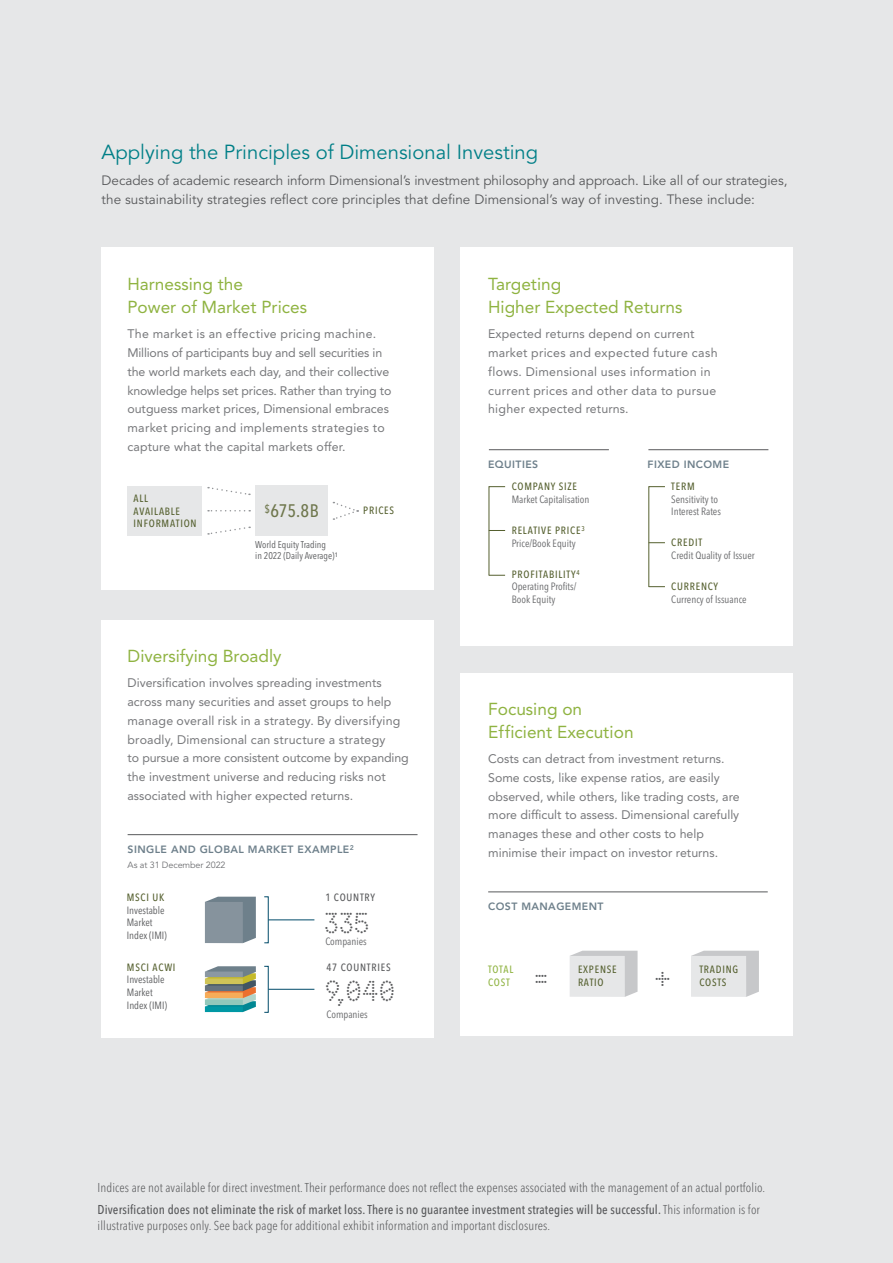
<style>
.page{position:relative;width:893px;height:1263px;background:#e6e7e8}
.page>*{position:absolute;margin:0;border:0;box-sizing:border-box;transform-origin:0 0}
.t1{font:700 29.25px "beretta";letter-spacing:-.03em;color:#58595b}
.t2{font:20.25px "Avenir LT Std";color:#007f87}
.t3{font:500 condensed 18px "Avenir Next LT Pro";color:#6f774d}
.t4{font:17.25px/22.5px "Avenir LT Std";color:#8fb341}
.t5{font:13.5px/19.2px "Avenir LT Std";letter-spacing:-.005em;color:#58595b}
.t6{font:300 condensed 12.75px/22.2px "Avenir Next LT Pro";letter-spacing:.01em;color:#58595b}
.t7{font:12.3px/18.8px "Avenir LT Std";color:#77787b}
.t8{font:12.3px/18.8px "Avenir LT Std";letter-spacing:.025em;color:#77787b}
.t9{font:condensed 10.5px/12.6px "Avenir Next LT Pro";color:#636466}
.t10{font:500 condensed 10.5px/12.6px "Avenir Next LT Pro";letter-spacing:.075em;color:#55602f}
.t11{font:800 10.5px "Avenir LT Std";letter-spacing:.04em;color:#6e808b}
.t12{font:condensed 10.5px/12.6px "Avenir Next LT Pro";color:#58595b}
.t13{font:500 condensed 10.5px "Avenir Next LT Pro";letter-spacing:.075em;color:#58595b}
.t14{font:500 condensed 10.5px/12.6px "Avenir Next LT Pro";letter-spacing:.065em;color:#8fb341}
.t15{font:condensed 9.75px/11.7px "Avenir Next LT Pro";color:#58595b}
.t16{font:9px "Avenir LT Std";letter-spacing:-.01em;color:#6d6e71}
.s1{font-weight:500;color:#55602f}
.s2{font-weight:500}
</style>
<div class="page">
<div style="left:102px;top:247px;width:332px;height:343px;background:#fff"></div>
<div style="left:460px;top:674px;width:332px;height:362px;background:#fff"></div>
<svg style="left:570px;top:951px;width:68px;height:46px"></svg>
<div style="left:570px;top:956px;width:55px;height:41px;background:#e6e7e8"></div>
<svg style="left:691px;top:951px;width:68px;height:46px"></svg>
<div style="left:691px;top:956px;width:55px;height:41px;background:#e6e7e8"></div>
<hr style="left:488px;top:892px;width:280px;height:1px;background:#58595b">
<div style="left:460px;top:247px;width:332px;height:398px;background:#fff"></div>
<hr style="left:648px;top:449px;width:120px;height:1px;background:#58595b">
<hr style="left:489px;top:449px;width:120px;height:1px;background:#58595b">
<svg style="left:489px;top:486px;width:16px;height:90px"></svg>
<svg style="left:648px;top:486px;width:17px;height:101px"></svg>
<div style="left:127px;top:486px;width:75px;height:50px;background:#e6e7e8"></div>
<div style="left:255px;top:486px;width:73px;height:50px;background:#e6e7e8"></div>
<svg style="left:208px;top:526px;width:42px;height:9px"></svg>
<svg style="left:208px;top:510px;width:42px;height:1px"></svg>
<svg style="left:208px;top:487px;width:42px;height:8px"></svg>
<svg style="left:333px;top:502px;width:25px;height:18px"></svg>
<div style="left:102px;top:620px;width:332px;height:417px;background:#fff"></div>
<hr style="left:128px;top:834px;width:289px;height:1px;background:#58595b">
<hr style="left:268px;top:920px;width:46px;height:1px;background:#004b69">
<hr style="left:268px;top:989px;width:46px;height:1px;background:#004b69">
<svg style="left:205px;top:897px;width:51px;height:46px"></svg>
<div style="left:205px;top:902px;width:38px;height:41px;background:#86939d"></div>
<svg style="left:205px;top:966px;width:51px;height:46px;background:#8da082"></svg>
<div style="left:205px;top:971px;width:38px;height:6px;background:#8b98a3"></div>
<h2 class="t2" style="left:102px;top:141px;width:438px">Applying the Principles of Dimensional Investing</h2>
<p class="t5" style="left:102px;top:171px;width:687px">Decades of academic research inform Dimensional’s investment philosophy and approach. Like all of our strategies, the sustainability strategies reflect core principles that define Dimensional’s way of investing. These include:</p>
<h3 class="t4" style="left:127px;top:273px;width:181px">Harnessing the<br>Power of Market Prices</h3>
<p class="t7" style="left:127px;top:325px;width:265px">The market is an effective pricing machine.<br>Millions of participants buy and sell securities in the world markets each day, and their collective knowledge helps set prices. Rather than trying to outguess market prices, Dimensional embraces market pricing and implements strategies to capture what the capital markets offer.</p>
<p class="t10" style="left:134px;top:492px;width:65px">ALL<br>AVAILABLE<br>INFORMATION</p>
<h3 class="t3" style="left:264px;top:500px;width:56px"><sup>$</sup>675.8B</h3>
<p class="t15" style="left:255px;top:538px;width:84px">World Equity Trading<br>in 2022 (Daily Average)<sup>1</sup></p>
<p class="t10" style="left:363px;top:504px;width:32px">PRICES</p>
<h3 class="t4" style="left:128px;top:645px;width:156px">Diversifying Broadly</h3>
<p class="t7" style="left:128px;top:674px;width:283px">Diversification involves spreading investments across many securities and asset groups to help manage overall risk in a strategy. By diversifying broadly, Dimensional can structure a strategy<br>to pursue a more consistent outcome by expanding the investment universe and reducing risks not associated with higher expected returns.</p>
<p class="t11" style="left:128px;top:843px;width:228px">SINGLE AND GLOBAL MARKET EXAMPLE<sup>2</sup></p>
<p class="t16" style="left:128px;top:860px;width:99px">As at 31 December 2022</p>
<p class="t10" style="left:127px;top:891px;width:39px">MSCI UK</p>
<p class="t12" style="left:127px;top:904px;width:42px">Investable<br>Market<br>Index (IMI)</p>
<p class="t13" style="left:325px;top:891px;width:51px">1 COUNTRY</p>
<h1 class="t1" style="left:324px;top:905px;width:48px">335</h1>
<p class="t9" style="left:325px;top:934px;width:43px">Companies</p>
<p class="t10" style="left:127px;top:961px;width:50px">MSCI ACWI</p>
<p class="t12" style="left:127px;top:973px;width:42px">Investable<br>Market<br>Index (IMI)</p>
<p class="t13" style="left:326px;top:961px;width:66px">47 COUNTRIES</p>
<h1 class="t1" style="left:324px;top:973px;width:73px">9,040</h1>
<p class="t9" style="left:326px;top:1008px;width:43px">Companies</p>
<h3 class="t4" style="left:488px;top:273px;width:196px">Targeting<br>Higher Expected Returns</h3>
<p class="t8" style="left:488px;top:325px;width:231px">Expected returns depend on current market prices and expected future cash flows. Dimensional uses information in current prices and other data to pursue higher expected returns.</p>
<p class="t11" style="left:488px;top:458px;width:52px">EQUITIES</p>
<p class="t11" style="left:648px;top:458px;width:83px">FIXED INCOME</p>
<p class="t10" style="left:512px;top:480px;width:67px">COMPANY SIZE</p>
<p class="t9" style="left:512px;top:493px;width:79px">Market Capitalisation</p>
<p class="t9" style="left:512px;top:524px;width:74px"><span class="s1">RELATIVE PRICE</span><sup>3<br></sup>Price/Book Equity</p>
<p class="t9" style="left:512px;top:568px;width:69px"><span class="s1">PROFITABILITY</span><sup>4<br></sup>Operating Profits/<br>Book Equity</p>
<p class="t10" style="left:671px;top:480px;width:25px">TERM</p>
<p class="t9" style="left:671px;top:492px;width:51px">Sensitivity to<br>Interest Rates</p>
<p class="t10" style="left:671px;top:536px;width:32px">CREDIT</p>
<p class="t9" style="left:671px;top:549px;width:85px">Credit Quality of Issuer</p>
<p class="t10" style="left:671px;top:580px;width:48px">CURRENCY</p>
<p class="t9" style="left:671px;top:593px;width:77px">Currency of Issuance</p>
<h3 class="t4" style="left:488px;top:698px;width:147px">Focusing on<br>Efficient Execution</h3>
<p class="t7" style="left:488px;top:750px;width:253px">Costs can detract from investment returns.<br>Some costs, like expense ratios, are easily observed, while others, like trading costs, are more difficult to assess. Dimensional carefully manages these and other costs to help minimise their impact on investor returns.</p>
<p class="t11" style="left:488px;top:900px;width:117px">COST MANAGEMENT</p>
<p class="t14" style="left:488px;top:963px;width:27px">TOTAL<br>COST</p>
<p class="t10" style="left:578px;top:963px;width:40px">EXPENSE<br>RATIO</p>
<p class="t10" style="left:699px;top:963px;width:40px">TRADING<br>COSTS</p>
<h1 class="t1" style="left:534px;top:958px;width:16px">=</h1>
<h1 class="t1" style="left:654px;top:958px;width:19px">+</h1>
<p class="t6" style="left:98px;top:1176px;width:669px">Indices are not available for direct investment. Their performance does not reflect the expenses associated with the management of an actual portfolio.<br><span class="s2">Diversification does not eliminate the risk of market loss. There is no guarantee investment strategies will be successful.</span> This information is for</p>
<p class="t6" style="left:98px;top:1214px;width:454px">illustrative purposes only. See back page for additional exhibit information and important disclosures.</p>
</div>
